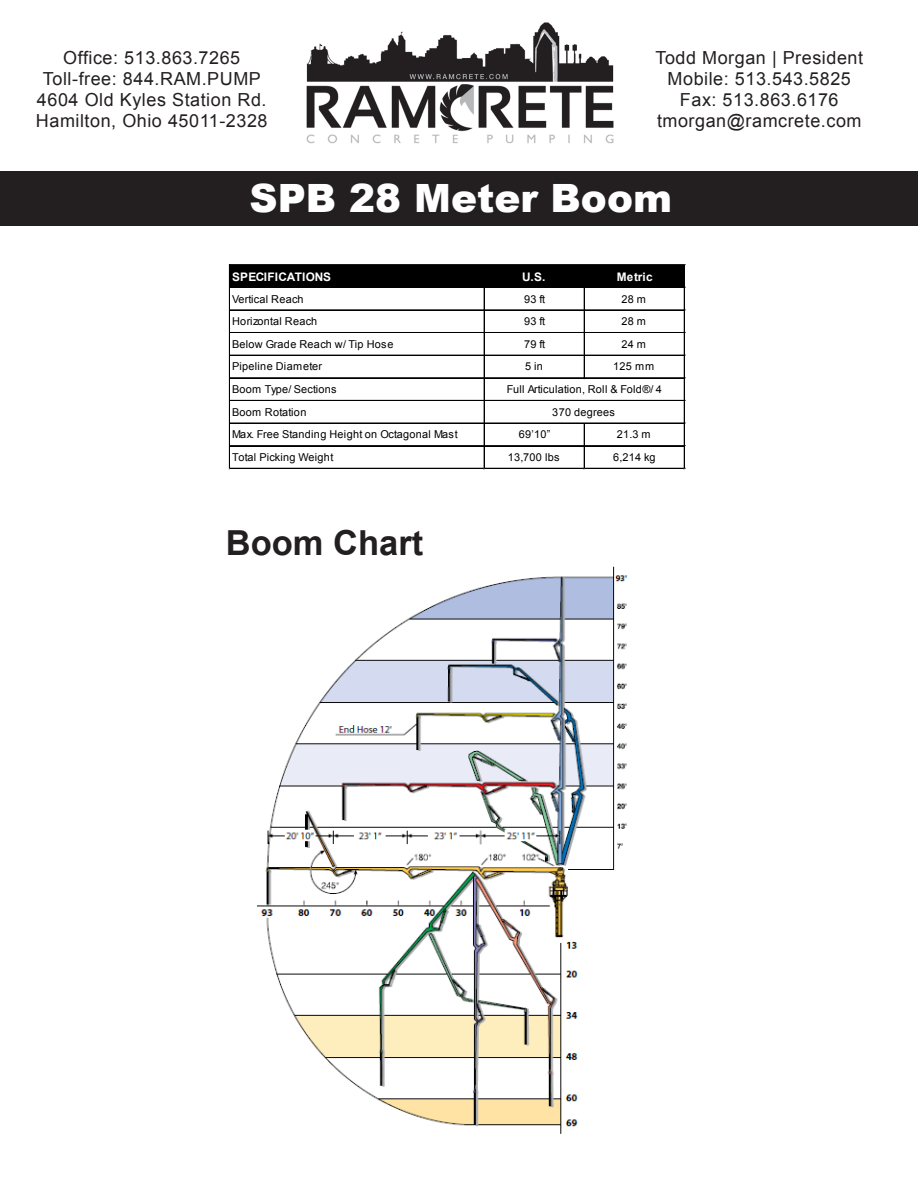
<style>
.page{position:relative;width:918px;height:1188px;background:#fff}
.page>*{position:absolute;margin:0;border:0;box-sizing:border-box;transform-origin:0 0}
.t1{font:900 39px "Arial";color:#fff}
.t2{font:700 34.5px "Arial";color:#231f20}
.t3{font:18px "Arial";letter-spacing:.03em;color:#231f20}
.t4{font:700 11.7px "Arial";letter-spacing:.005em;color:#fff}
.t5{font:10.8px/22.6px "Arial";letter-spacing:.025em;color:#000}
</style>
<div class="page">
<div style="left:0;top:171px;width:918px;height:55px;background:#231f20"></div>
<img style="left:306px;top:22px;width:308px;height:122px">
<div style="left:230px;top:266px;width:455px;height:22px;background:#000"></div>
<hr style="left:230px;top:264px;width:455px;height:1px;background:#000">
<hr style="left:230px;top:265px;width:455px;height:1px;background:#000">
<hr style="left:230px;top:310px;width:455px;height:1px;background:#000">
<hr style="left:230px;top:332px;width:455px;height:1px;background:#000">
<hr style="left:230px;top:355px;width:455px;height:1px;background:#000">
<hr style="left:230px;top:377px;width:455px;height:1px;background:#000">
<hr style="left:230px;top:378px;width:455px;height:1px;background:#000">
<hr style="left:230px;top:400px;width:455px;height:1px;background:#000">
<hr style="left:584px;top:266px;width:1px;height:113px;background:#000">
<hr style="left:230px;top:423px;width:455px;height:1px;background:#000">
<hr style="left:230px;top:445px;width:455px;height:1px;background:#000">
<hr style="left:230px;top:446px;width:455px;height:1px;background:#000">
<hr style="left:229px;top:265px;width:1px;height:204px;background:#000">
<hr style="left:484px;top:266px;width:1px;height:203px;background:#000">
<hr style="left:584px;top:424px;width:1px;height:45px;background:#000">
<hr style="left:230px;top:468px;width:455px;height:1px;background:#000">
<hr style="left:684px;top:266px;width:1px;height:203px;background:#000">
<img style="left:257px;top:566px;width:371px;height:568px">
<p class="t3" style="left:63px;top:46px;width:179px">Office: 513.863.7265</p>
<p class="t3" style="left:43px;top:67px;width:219px">Toll-free: 844.RAM.PUMP</p>
<p class="t3" style="left:37px;top:88px;width:231px">4604 Old Kyles Station Rd.</p>
<p class="t3" style="left:36px;top:109px;width:233px">Hamilton, Ohio 45011-2328</p>
<p class="t3" style="left:655px;top:46px;width:209px">Todd Morgan | President</p>
<p class="t3" style="left:668px;top:67px;width:185px">Mobile: 513.543.5825</p>
<p class="t3" style="left:680px;top:88px;width:160px">Fax: 513.863.6176</p>
<p class="t3" style="left:657px;top:109px;width:206px">tmorgan@ramcrete.com</p>
<p class="t1" style="left:250px;top:169px;width:424px">SPB 28 Meter Boom</p>
<p class="t4" style="left:232px;top:269px;width:100px">SPECIFICATIONS</p>
<p class="t4" style="left:522px;top:269px;width:25px">U.S.</p>
<p class="t4" style="left:617px;top:269px;width:37px">Metric</p>
<p class="t5" style="left:232px;top:288px;width:73px">Vertical Reach</p>
<p class="t5" style="left:524px;top:288px;width:23px">93 ft</p>
<p class="t5" style="left:621px;top:288px;width:26px">28 m</p>
<p class="t5" style="left:232px;top:310px;width:87px">Horizontal Reach</p>
<p class="t5" style="left:524px;top:310px;width:23px">93 ft</p>
<p class="t5" style="left:621px;top:310px;width:26px">28 m</p>
<p class="t5" style="left:232px;top:333px;width:163px">Below Grade Reach w/ Tip Hose</p>
<p class="t5" style="left:524px;top:333px;width:23px">79 ft</p>
<p class="t5" style="left:621px;top:333px;width:26px">24 m</p>
<p class="t5" style="left:232px;top:355px;width:92px">Pipeline Diameter</p>
<p class="t5" style="left:525px;top:355px;width:19px">5 in</p>
<p class="t5" style="left:613px;top:355px;width:42px">125 mm</p>
<p class="t5" style="left:232px;top:378px;width:227px">Boom Type/ Sections<br>Boom Rotation<br>Max. Free Standing Height on Octagonal Mast</p>
<p class="t5" style="left:507px;top:378px;width:157px;text-align:center">Full Articulation, Roll &amp; Fold®/ 4<br>370 degrees</p>
<p class="t5" style="left:519px;top:423px;width:33px">69’10”</p>
<p class="t5" style="left:617px;top:423px;width:35px">21.3 m</p>
<p class="t5" style="left:232px;top:446px;width:103px">Total Picking Weight</p>
<p class="t5" style="left:508px;top:446px;width:53px">13,700 lbs</p>
<p class="t5" style="left:613px;top:446px;width:44px">6,214 kg</p>
<p class="t2" style="left:226px;top:520px;width:199px">Boom Chart</p>
</div>
